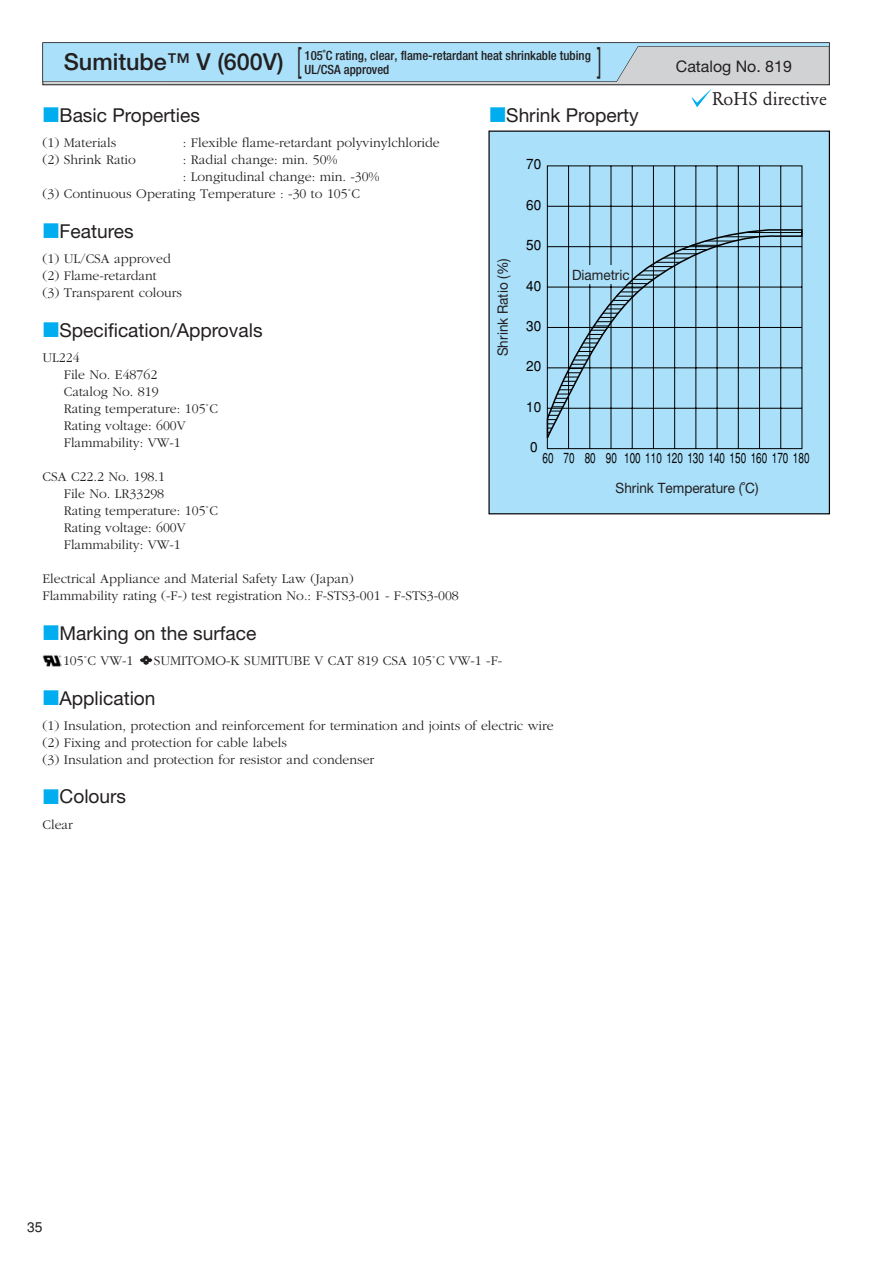
<style>
.page{position:relative;width:893px;height:1263px;background:#fff}
.page>*{position:absolute;margin:0;border:0;box-sizing:border-box;transform-origin:0 0}
.t1{font:34.05px "Helvetica Neue";color:#231f20;scale:.5 1}
.t2{font:500 23.4px "Helvetica Neue";color:#231f20}
.t3{font:19.2px "Helvetica Neue";color:#231f20}
.t4{font:18.15px "Garamond BE";color:#231f20}
.t5{font:15.9px "Helvetica Neue";color:#231f20}
.t6{font:14.25px "Helvetica Neue";color:#231f20;scale:.95 1}
.t7{font:500 14.25px "Gothic BBB";color:#000;scale:.7 1}
.t8{font:500 14.25px "Gothic BBB";color:#000;scale:.95 1}
.t9{font:300 13.8px/17px "Garamond";color:#231f20}
.t10{font:500 13.8px "Gothic BBB";color:#231f20}
.t11{font:500 condensed 12.75px/13.8px "Helvetica Neue";color:#231f20}
.s1{font-family:"Futo Go B101";font-weight:700;font-size:16.95px;color:#00aeef}
</style>
<div class="page">
<svg style="left:691px;top:89px;width:20px;height:18px"></svg>
<div style="left:43px;top:43px;width:786px;height:42px;background:#d1d2d4"></div>
<div style="left:43px;top:43px;width:786px;height:42px;border:1px solid #231f20"></div>
<svg style="left:43px;top:43px;width:786px;height:39px"></svg>
<svg style="left:140px;top:656px;width:12px;height:9px"></svg>
<div style="left:488px;top:131px;width:342px;height:383px;background:#aae0f9;border:1px solid #000"></div>
<svg style="left:546px;top:165px;width:256px;height:284px"></svg>
<div style="left:570px;top:266px;width:49px;height:18px;background:#aae0f9"></div>
<img style="left:43px;top:655px;width:18px;height:12px">
<p class="t1" style="left:297px;top:48px;width:10px">[</p>
<p class="t1" style="left:597px;top:48px;width:10px">]</p>
<p class="t11" style="left:304px;top:50px;width:288px">105˚C rating, clear, flame-retardant heat shrinkable tubing<br>UL/CSA approved</p>
<p class="t2" style="left:64px;top:53px;width:221px">Sumitube™ V (600V)</p>
<p class="t3" style="left:43px;top:108px;width:159px"><span class="s1">■</span>Basic Properties</p>
<p class="t9" style="left:43px;top:135px;width:75px">(1) Materials</p>
<p class="t9" style="left:183px;top:135px;width:258px">: Flexible flame-retardant polyvinylchloride</p>
<p class="t9" style="left:43px;top:152px;width:95px">(2) Shrink Ratio</p>
<p class="t9" style="left:183px;top:152px;width:156px">: Radial change: min. 50%</p>
<p class="t9" style="left:183px;top:169px;width:198px">: Longitudinal change: min. -30%</p>
<p class="t9" style="left:43px;top:186px;width:319px">(3) Continuous Operating Temperature : -30 to 105˚C</p>
<p class="t3" style="left:43px;top:224px;width:93px"><span class="s1">■</span>Features</p>
<p class="t9" style="left:43px;top:251px;width:141px">(1) UL/CSA approved (2) Flame-retardant<br>(3) Transparent colours</p>
<p class="t3" style="left:43px;top:323px;width:221px"><span class="s1">■</span>Specification/Approvals</p>
<p class="t9" style="left:64px;top:350px;width:156px;text-indent:-21px">UL224<br>File No. E48762<br>Catalog No. 819<br>Rating temperature: 105˚C<br>Rating voltage: 600V<br>Flammability: VW-1</p>
<p class="t9" style="left:64px;top:469px;width:156px;text-indent:-21px">CSA C22.2 No. 198.1<br>File No. LR33298<br>Rating temperature: 105˚C<br>Rating voltage: 600V<br>Flammability: VW-1</p>
<p class="t9" style="left:43px;top:571px;width:418px">Electrical Appliance and Material Safety Law (Japan)<br>Flammability rating (-F-) test registration No.: F-STS3-001 - F-STS3-008</p>
<p class="t3" style="left:43px;top:626px;width:215px"><span class="s1">■</span>Marking on the surface</p>
<p class="t9" style="left:63px;top:653px;width:72px">105˚C VW-1</p>
<p class="t9" style="left:154px;top:653px;width:350px">SUMITOMO-K SUMITUBE V CAT 819 CSA 105˚C VW-1 -F-</p>
<p class="t3" style="left:43px;top:691px;width:115px"><span class="s1">■</span>Application</p>
<p class="t9" style="left:43px;top:718px;width:512px">(1) Insulation, protection and reinforcement for termination and joints of electric wire (2) Fixing and protection for cable labels<br>(3) Insulation and protection for resistor and condenser</p>
<p class="t3" style="left:43px;top:790px;width:85px"><span class="s1">■</span>Colours</p>
<p class="t9" style="left:43px;top:817px;width:32px">Clear</p>
<p class="t5" style="left:675px;top:60px;width:118px">Catalog No. 819</p>
<p class="t4" style="left:712px;top:92px;width:116px">RoHS directive</p>
<p class="t3" style="left:489px;top:108px;width:151px"><span class="s1">■</span>Shrink Property</p>
<p class="t8" style="left:526px;top:159px;width:17px">70</p>
<p class="t8" style="left:526px;top:199px;width:17px">60</p>
<p class="t8" style="left:526px;top:240px;width:17px">50</p>
<p class="t6" style="left:497px;top:356px;width:105px;rotate:-90deg">Shrink Ratio (%)</p>
<p class="t6" style="left:572px;top:270px;width:62px">Diametric</p>
<p class="t8" style="left:526px;top:280px;width:17px">40</p>
<p class="t8" style="left:526px;top:320px;width:17px">30</p>
<p class="t8" style="left:526px;top:361px;width:17px">20</p>
<p class="t8" style="left:526px;top:401px;width:17px">10</p>
<p class="t8" style="left:530px;top:441px;width:9px">0</p>
<p class="t7" style="left:563px;top:453px;width:17px">70</p>
<p class="t7" style="left:605px;top:453px;width:17px">90</p>
<p class="t7" style="left:624px;top:453px;width:266px">100 110 120 130 140 150 160 170 180</p>
<p class="t7" style="left:542px;top:453px;width:17px">60</p>
<p class="t7" style="left:584px;top:453px;width:17px">80</p>
<p class="t6" style="left:615px;top:482px;width:152px">Shrink Temperature (˚C)</p>
<p class="t10" style="left:27px;top:1222px;width:17px">35</p>
</div>
